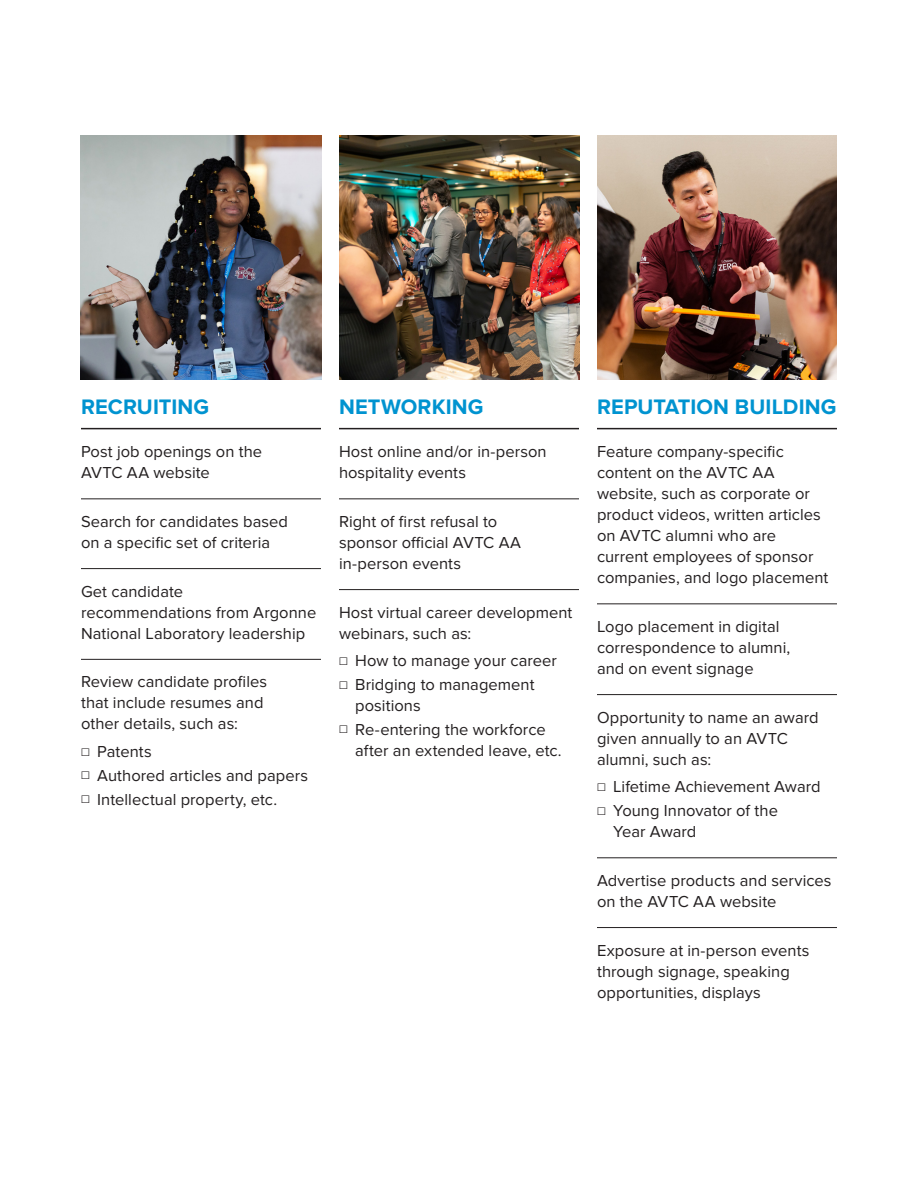
<style>
.page{position:relative;width:918px;height:1188px;background:#fff}
.page>*{position:absolute;margin:0;border:0;box-sizing:border-box;transform-origin:0 0}
._01_subhead{font:700 21.75px "Proxima Nova";letter-spacing:.005em;color:#0093d0}
._04_body_11_14_regular_no_space_after{font:16.5px/21px "Proxima Nova";letter-spacing:.005em;color:#231f20}
._04_body_11_14_regular{font:16.5px/21px "Proxima Nova";color:#231f20}
.s1{font-weight:300;font-size:13.2px}
</style>
<div class="page">
<hr style="left:81px;top:428px;width:240px;height:1px;background:#231f20">
<hr style="left:81px;top:499px;width:240px;height:1px;background:#231f20">
<hr style="left:81px;top:568px;width:240px;height:1px;background:#231f20">
<hr style="left:81px;top:659px;width:240px;height:1px;background:#231f20">
<hr style="left:339px;top:428px;width:240px;height:1px;background:#231f20">
<hr style="left:339px;top:499px;width:240px;height:1px;background:#231f20">
<hr style="left:339px;top:589px;width:240px;height:1px;background:#231f20">
<hr style="left:597px;top:428px;width:240px;height:1px;background:#231f20">
<hr style="left:597px;top:604px;width:240px;height:1px;background:#231f20">
<hr style="left:597px;top:694px;width:240px;height:1px;background:#231f20">
<hr style="left:597px;top:858px;width:240px;height:1px;background:#231f20">
<hr style="left:597px;top:927px;width:240px;height:1px;background:#231f20">
<img style="left:81px;top:135px;width:240px;height:244px">
<img style="left:339px;top:135px;width:240px;height:244px">
<img style="left:597px;top:135px;width:240px;height:244px">
<p class="_01_subhead" style="left:81px;top:395px;width:130px">RECRUITING</p>
<p class="_04_body_11_14_regular_no_space_after" style="left:81px;top:442px;width:183px">Post job openings on the<br>AVTC AA website</p>
<p class="_04_body_11_14_regular_no_space_after" style="left:81px;top:511px;width:209px">Search for candidates based on a specific set of criteria</p>
<p class="_04_body_11_14_regular_no_space_after" style="left:81px;top:581px;width:237px">Get candidate recommendations from Argonne<br>National Laboratory leadership</p>
<p class="_04_body_11_14_regular" style="left:81px;top:672px;width:188px">Review candidate profiles that include resumes and other details, such as:</p>
<p class="_04_body_11_14_regular_no_space_after" style="left:81px;top:742px;width:72px"><span class="s1">☐</span> Patents</p>
<p class="_04_body_11_14_regular_no_space_after" style="left:81px;top:765px;width:229px"><span class="s1">☐</span> Authored articles and papers</p>
<p class="_04_body_11_14_regular_no_space_after" style="left:81px;top:789px;width:198px"><span class="s1">☐</span> Intellectual property, etc.</p>
<p class="_01_subhead" style="left:339px;top:395px;width:146px">NETWORKING</p>
<p class="_04_body_11_14_regular_no_space_after" style="left:339px;top:442px;width:209px">Host online and/or in-person hospitality events</p>
<p class="_04_body_11_14_regular_no_space_after" style="left:339px;top:511px;width:184px">Right of first refusal to sponsor official AVTC AA in‑person events</p>
<p class="_04_body_11_14_regular" style="left:339px;top:602px;width:235px">Host virtual career development webinars, such as:</p>
<p class="_04_body_11_14_regular_no_space_after" style="left:339px;top:651px;width:220px"><span class="s1">☐</span> How to manage your career</p>
<p class="_04_body_11_14_regular_no_space_after" style="left:355px;top:675px;width:181px;text-indent:-16px"><span class="s1">☐</span> Bridging to management positions</p>
<p class="_04_body_11_14_regular_no_space_after" style="left:355px;top:719px;width:208px;text-indent:-16px"><span class="s1">☐</span> Re-entering the workforce after an extended leave, etc.</p>
<p class="_01_subhead" style="left:597px;top:395px;width:241px">REPUTATION BUILDING</p>
<p class="_04_body_11_14_regular_no_space_after" style="left:597px;top:442px;width:233px">Feature company-specific content on the AVTC AA website, such as corporate or product videos, written articles on AVTC alumni who are current employees of sponsor companies, and logo placement</p>
<p class="_04_body_11_14_regular_no_space_after" style="left:597px;top:616px;width:195px">Logo placement in digital correspondence to alumni, and on event signage</p>
<p class="_04_body_11_14_regular" style="left:597px;top:707px;width:223px">Opportunity to name an award given annually to an AVTC alumni, such as:</p>
<p class="_04_body_11_14_regular_no_space_after" style="left:597px;top:777px;width:225px"><span class="s1">☐</span> Lifetime Achievement Award</p>
<p class="_04_body_11_14_regular_no_space_after" style="left:613px;top:801px;width:166px;text-indent:-16px"><span class="s1">☐</span> Young Innovator of the<br>Year Award</p>
<p class="_04_body_11_14_regular_no_space_after" style="left:597px;top:870px;width:236px">Advertise products and services on the AVTC AA website</p>
<p class="_04_body_11_14_regular_no_space_after" style="left:597px;top:940px;width:214px">Exposure at in-person events through signage, speaking opportunities, displays</p>
</div>
